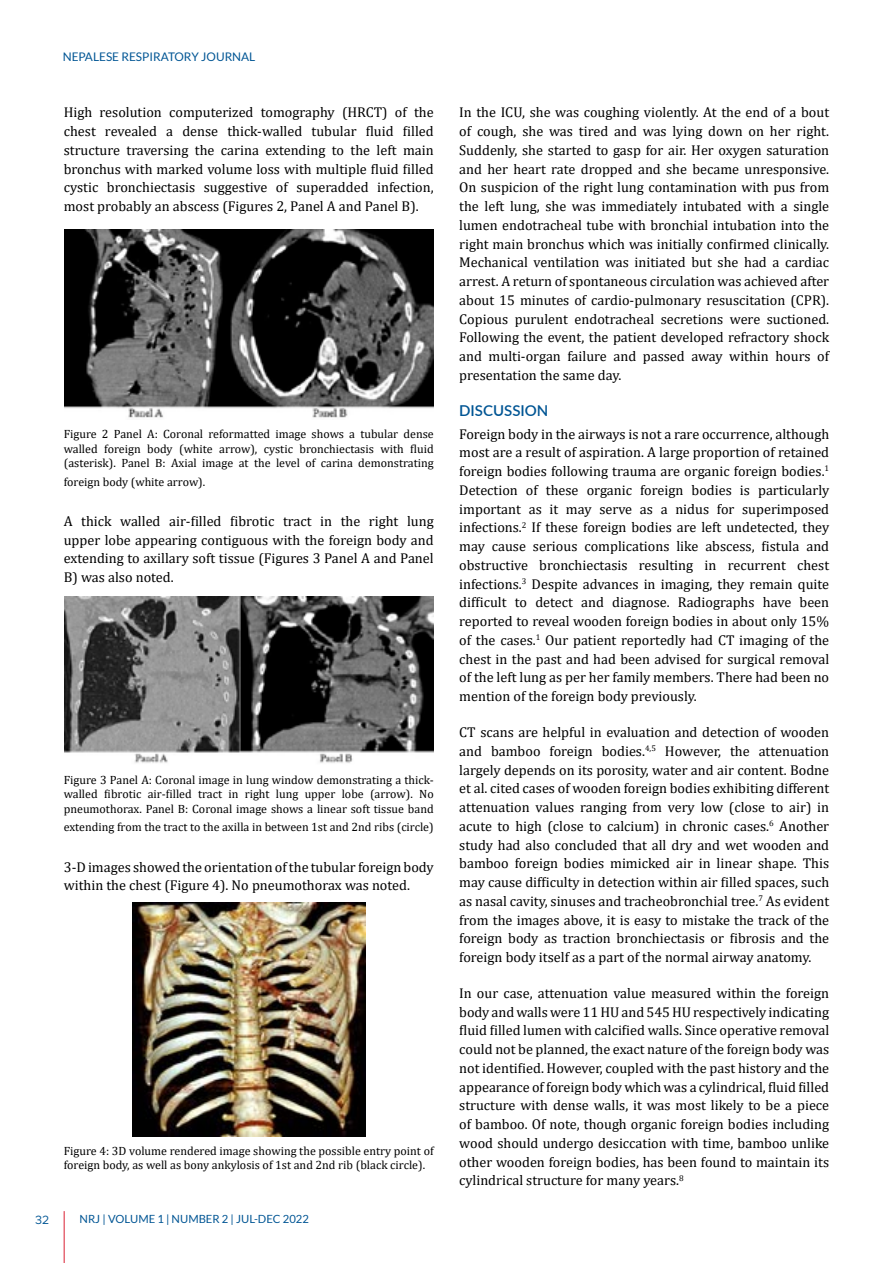
<style>
.page{position:relative;width:893px;height:1263px;background:#fff}
.page>*{position:absolute;margin:0;border:0;box-sizing:border-box;transform-origin:0 0}
.t1{font:600 15px "Lato";color:#005594}
.t2{font:14.25px/18.8px "Cambria";color:#000;text-align:justify}
.t3{font:12px/14.4px "Cambria";color:#000;text-align:justify}
.t4{font:12px "Metropolis";color:#005594}
.t5{font:11.85px "Lato";color:#005594}
.t6{font:11.25px "Lato";color:#005594}
</style>
<div class="page">
<img style="left:64px;top:229px;width:369px;height:189px">
<img style="left:64px;top:596px;width:369px;height:167px">
<img style="left:132px;top:903px;width:233px;height:233px">
<hr style="left:64px;top:1211px;width:1px;height:52px;background:#da2032">
<p class="t5" style="left:63px;top:50px;width:194px">NEPALESE RESPIRATORY JOURNAL</p>
<p class="t2" style="left:64px;top:103px;width:371px">High resolution computerized tomography (HRCT) of the chest revealed a dense thick-walled tubular fluid filled structure traversing the carina extending to the left main bronchus with marked volume loss with multiple fluid filled cystic bronchiectasis suggestive of superadded infection, most probably an abscess (Figures 2, Panel A and Panel B).</p>
<p class="t3" style="left:64px;top:427px;width:371px">Figure 2 Panel A: Coronal reformatted image shows a tubular dense walled foreign body (white arrow), cystic bronchiectasis with fluid (asterisk). Panel B: Axial image at the level of carina demonstrating</p>
<p class="t3" style="left:64px;top:475px;width:143px">foreign body (white arrow).</p>
<p class="t2" style="left:64px;top:512px;width:371px">A thick walled air-filled fibrotic tract in the right lung upper lobe appearing contiguous with the foreign body and extending to axillary soft tissue (Figures 3 Panel A and Panel B) was also noted.</p>
<p class="t3" style="left:64px;top:773px;width:371px">Figure 3 Panel A: Coronal image in lung window demonstrating a thick&shy;walled fibrotic air-filled tract in right lung upper lobe (arrow). No pneumothorax. Panel B: Coronal image shows a linear soft tissue band</p>
<p class="t3" style="left:64px;top:820px;width:371px">extending from the tract to the axilla in between 1st and 2nd ribs (circle)</p>
<p class="t2" style="left:64px;top:857px;width:371px">3-D images showed the orientation of the tubular foreign body within the chest (Figure 4). No pneumothorax was noted.</p>
<p class="t3" style="left:64px;top:1144px;width:371px">Figure 4: 3D volume rendered image showing the possible entry point of foreign body, as well as bony ankylosis of 1st and 2nd rib (black circle).</p>
<p class="t4" style="left:35px;top:1212px;width:16px">32</p>
<p class="t6" style="left:80px;top:1213px;width:231px">NRJ | VOLUME 1 | NUMBER 2 | JUL-DEC 2022</p>
<p class="t2" style="left:459px;top:103px;width:371px">In the ICU, she was coughing violently. At the end of a bout of cough, she was tired and was lying down on her right.<br>Suddenly, she started to gasp for air. Her oxygen saturation and her heart rate dropped and she became unresponsive.<br>On suspicion of the right lung contamination with pus from the left lung, she was immediately intubated with a single lumen endotracheal tube with bronchial intubation into the right main bronchus which was initially confirmed clinically.<br>Mechanical ventilation was initiated but she had a cardiac arrest. A return of spontaneous circulation was achieved after about 15 minutes of cardio-pulmonary resuscitation (CPR).<br>Copious purulent endotracheal secretions were suctioned.<br>Following the event, the patient developed refractory shock and multi-organ failure and passed away within hours of presentation the same day.</p>
<p class="t1" style="left:459px;top:399px;width:91px">DISCUSSION</p>
<p class="t2" style="left:459px;top:424px;width:371px">Foreign body in the airways is not a rare occurrence, although most are a result of aspiration. A large proportion of retained foreign bodies following trauma are organic foreign bodies.<sup>1<br></sup>Detection of these organic foreign bodies is particularly important as it may serve as a nidus for superimposed infections.<sup>2</sup> If these foreign bodies are left undetected, they may cause serious complications like abscess, fistula and obstructive bronchiectasis resulting in recurrent chest infections.<sup>3</sup> Despite advances in imaging, they remain quite difficult to detect and diagnose. Radiographs have been reported to reveal wooden foreign bodies in about only 15% of the cases.<sup>1</sup> Our patient reportedly had CT imaging of the chest in the past and had been advised for surgical removal of the left lung as per her family members. There had been no mention of the foreign body previously.</p>
<p class="t2" style="left:459px;top:723px;width:371px">CT scans are helpful in evaluation and detection of wooden and bamboo foreign bodies.<sup>4,5</sup> However, the attenuation largely depends on its porosity, water and air content. Bodne et al. cited cases of wooden foreign bodies exhibiting different attenuation values ranging from very low (close to air) in acute to high (close to calcium) in chronic cases.<sup>6</sup> Another study had also concluded that all dry and wet wooden and bamboo foreign bodies mimicked air in linear shape. This may cause difficulty in detection within air filled spaces, such as nasal cavity, sinuses and tracheobronchial tree.<sup>7</sup> As evident from the images above, it is easy to mistake the track of the foreign body as traction bronchiectasis or fibrosis and the foreign body itself as a part of the normal airway anatomy.</p>
<p class="t2" style="left:459px;top:983px;width:371px">In our case, attenuation value measured within the foreign body and walls were 11 HU and 545 HU respectively indicating fluid filled lumen with calcified walls. Since operative removal could not be planned, the exact nature of the foreign body was not identified. However, coupled with the past history and the appearance of foreign body which was a cylindrical, fluid filled structure with dense walls, it was most likely to be a piece of bamboo. Of note, though organic foreign bodies including wood should undergo desiccation with time, bamboo unlike other wooden foreign bodies, has been found to maintain its cylindrical structure for many years.<sup>8</sup></p>
</div>
